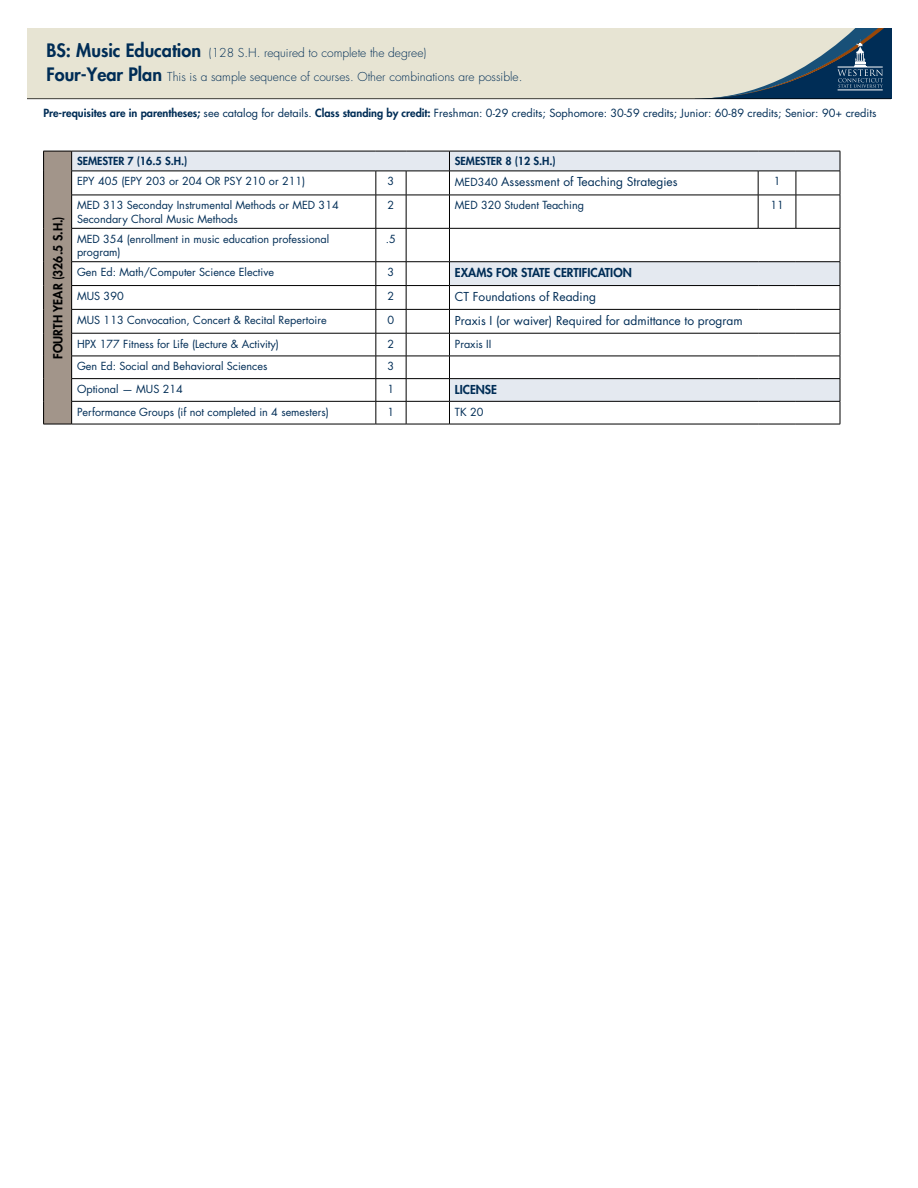
<style>
.page{position:relative;width:918px;height:1188px;background:#fff}
.page>*{position:absolute;margin:0;border:0;box-sizing:border-box;transform-origin:0 0}
.t1{font:800 12.15px "Futura Std";color:#000}
.t2{font:300 12px/24px "Futura Std";color:#002d56}
.t3{font:12px "Futura Std";color:#002d56}
.t4{font:800 12px "Futura Std";color:#002d56}
.t5{font:10.95px "Futura Std";color:#002d56}
.t6{font:10.8px/13.6px "Futura Std";color:#002d56}
.t7{font:800 10.8px "Futura Std";color:#002d56}
.s1{font-weight:800;font-size:18px}
.s2{font-weight:800}
.s3{font-size:10.8px}
</style>
<div class="page">
<div style="left:27px;top:28px;width:864px;height:71px;background:#e7e4d3"></div>
<svg style="left:712px;top:28px;width:179px;height:70px"></svg>
<hr style="left:838px;top:67px;width:45px;height:1px;background:#fff">
<hr style="left:838px;top:90px;width:45px;height:1px;background:#fff">
<hr style="left:27px;top:98px;width:864px;height:1px;background:#000">
<div style="left:44px;top:151px;width:28px;height:273px;background:#a2958a"></div>
<svg style="left:72px;top:152px;width:768px;height:249px"></svg>
<hr style="left:71px;top:171px;width:305px;height:1px;background:#000">
<hr style="left:376px;top:171px;width:30px;height:1px;background:#000">
<svg style="left:376px;top:171px;width:1px;height:24px"></svg>
<hr style="left:406px;top:171px;width:43px;height:1px;background:#000">
<svg style="left:406px;top:171px;width:1px;height:24px"></svg>
<hr style="left:449px;top:171px;width:309px;height:1px;background:#000">
<svg style="left:449px;top:152px;width:1px;height:43px"></svg>
<hr style="left:758px;top:171px;width:38px;height:1px;background:#000">
<svg style="left:758px;top:171px;width:1px;height:24px"></svg>
<hr style="left:796px;top:171px;width:44px;height:1px;background:#000">
<svg style="left:796px;top:171px;width:1px;height:24px"></svg>
<svg style="left:840px;top:151px;width:1px;height:44px"></svg>
<hr style="left:43px;top:195px;width:1px;height:33px;background:#000">
<hr style="left:71px;top:195px;width:305px;height:1px;background:#000">
<hr style="left:71px;top:195px;width:1px;height:33px;background:#000">
<hr style="left:376px;top:195px;width:30px;height:1px;background:#000">
<hr style="left:376px;top:195px;width:1px;height:33px;background:#000">
<hr style="left:406px;top:195px;width:43px;height:1px;background:#000">
<hr style="left:406px;top:195px;width:1px;height:33px;background:#000">
<hr style="left:449px;top:195px;width:309px;height:1px;background:#000">
<hr style="left:449px;top:195px;width:1px;height:33px;background:#000">
<hr style="left:758px;top:195px;width:38px;height:1px;background:#000">
<hr style="left:758px;top:195px;width:1px;height:33px;background:#000">
<hr style="left:796px;top:195px;width:44px;height:1px;background:#000">
<hr style="left:796px;top:195px;width:1px;height:33px;background:#000">
<hr style="left:840px;top:195px;width:1px;height:33px;background:#000">
<hr style="left:43px;top:228px;width:1px;height:34px;background:#000">
<hr style="left:71px;top:228px;width:305px;height:1px;background:#000">
<hr style="left:71px;top:229px;width:1px;height:32px;background:#000">
<hr style="left:376px;top:228px;width:30px;height:1px;background:#000">
<hr style="left:376px;top:229px;width:1px;height:32px;background:#000">
<hr style="left:406px;top:228px;width:43px;height:1px;background:#000">
<hr style="left:406px;top:229px;width:1px;height:32px;background:#000">
<hr style="left:449px;top:228px;width:309px;height:1px;background:#000">
<hr style="left:449px;top:229px;width:1px;height:32px;background:#000">
<hr style="left:758px;top:228px;width:38px;height:1px;background:#000">
<hr style="left:796px;top:228px;width:44px;height:1px;background:#000">
<hr style="left:840px;top:229px;width:1px;height:32px;background:#000">
<hr style="left:71px;top:261px;width:305px;height:1px;background:#000">
<hr style="left:376px;top:261px;width:30px;height:1px;background:#000">
<hr style="left:406px;top:261px;width:43px;height:1px;background:#000">
<hr style="left:449px;top:261px;width:309px;height:1px;background:#000">
<hr style="left:758px;top:261px;width:38px;height:1px;background:#000">
<hr style="left:796px;top:261px;width:44px;height:1px;background:#000">
<hr style="left:71px;top:285px;width:305px;height:1px;background:#000">
<hr style="left:376px;top:285px;width:30px;height:1px;background:#000">
<hr style="left:406px;top:285px;width:43px;height:1px;background:#000">
<hr style="left:449px;top:285px;width:309px;height:1px;background:#000">
<hr style="left:758px;top:285px;width:38px;height:1px;background:#000">
<hr style="left:796px;top:285px;width:44px;height:1px;background:#000">
<hr style="left:71px;top:309px;width:305px;height:1px;background:#000">
<hr style="left:376px;top:309px;width:30px;height:1px;background:#000">
<hr style="left:406px;top:309px;width:43px;height:1px;background:#000">
<hr style="left:449px;top:309px;width:309px;height:1px;background:#000">
<hr style="left:758px;top:309px;width:38px;height:1px;background:#000">
<hr style="left:796px;top:309px;width:44px;height:1px;background:#000">
<hr style="left:71px;top:333px;width:305px;height:1px;background:#000">
<hr style="left:376px;top:333px;width:30px;height:1px;background:#000">
<hr style="left:406px;top:333px;width:43px;height:1px;background:#000">
<hr style="left:449px;top:333px;width:309px;height:1px;background:#000">
<hr style="left:758px;top:333px;width:38px;height:1px;background:#000">
<hr style="left:796px;top:333px;width:44px;height:1px;background:#000">
<hr style="left:71px;top:356px;width:305px;height:1px;background:#000">
<hr style="left:376px;top:356px;width:30px;height:1px;background:#000">
<hr style="left:406px;top:356px;width:43px;height:1px;background:#000">
<hr style="left:449px;top:356px;width:309px;height:1px;background:#000">
<hr style="left:758px;top:356px;width:38px;height:1px;background:#000">
<hr style="left:796px;top:356px;width:44px;height:1px;background:#000">
<hr style="left:71px;top:378px;width:305px;height:1px;background:#000">
<hr style="left:376px;top:378px;width:30px;height:1px;background:#000">
<hr style="left:406px;top:378px;width:43px;height:1px;background:#000">
<hr style="left:449px;top:378px;width:309px;height:1px;background:#000">
<hr style="left:758px;top:378px;width:38px;height:1px;background:#000">
<hr style="left:796px;top:378px;width:44px;height:1px;background:#000">
<hr style="left:71px;top:401px;width:305px;height:1px;background:#000">
<hr style="left:376px;top:401px;width:30px;height:1px;background:#000">
<svg style="left:376px;top:262px;width:1px;height:162px"></svg>
<hr style="left:406px;top:401px;width:43px;height:1px;background:#000">
<svg style="left:406px;top:262px;width:1px;height:162px"></svg>
<hr style="left:449px;top:401px;width:309px;height:1px;background:#000">
<svg style="left:449px;top:262px;width:1px;height:162px"></svg>
<hr style="left:758px;top:401px;width:38px;height:1px;background:#000">
<hr style="left:796px;top:401px;width:44px;height:1px;background:#000">
<svg style="left:840px;top:262px;width:1px;height:162px"></svg>
<svg style="left:43px;top:262px;width:29px;height:163px"></svg>
<hr style="left:72px;top:424px;width:304px;height:1px;background:#000">
<hr style="left:376px;top:424px;width:30px;height:1px;background:#000">
<hr style="left:406px;top:424px;width:43px;height:1px;background:#000">
<hr style="left:449px;top:424px;width:309px;height:1px;background:#000">
<hr style="left:758px;top:424px;width:38px;height:1px;background:#000">
<hr style="left:796px;top:424px;width:44px;height:1px;background:#000">
<svg style="left:43px;top:151px;width:29px;height:44px"></svg>
<hr style="left:72px;top:151px;width:304px;height:1px;background:#000">
<hr style="left:376px;top:151px;width:30px;height:1px;background:#000">
<hr style="left:406px;top:151px;width:43px;height:1px;background:#000">
<hr style="left:449px;top:151px;width:309px;height:1px;background:#000">
<hr style="left:758px;top:151px;width:38px;height:1px;background:#000">
<hr style="left:796px;top:151px;width:44px;height:1px;background:#000">
<p class="t2" style="left:46px;top:41px;width:477px"><span class="s1">BS: Music Education</span> (128 S.H. required to complete the degree)<br><span class="s1">Four-Year Plan</span> This is a sample sequence of courses. Other combinations are possible.</p>
<p class="t5" style="left:43px;top:106px;width:835px"><span class="s2">Pre-requisites are in parentheses;</span> see catalog for details. <span class="s2">Class standing by credit:</span> Freshman: 0-29 credits; Sophomore: 30-59 credits; Junior: 60-89 credits; Senior: 90+ credits</p>
<p class="t1" style="left:50px;top:359px;width:144px;rotate:-90deg">FOURTH YEAR (326.5 S.H.)</p>
<p class="t7" style="left:77px;top:155px;width:112px">SEMESTER 7 (16.5 S.H.)</p>
<p class="t7" style="left:455px;top:155px;width:102px">SEMESTER 8 (12 S.H.)</p>
<p class="t6" style="left:77px;top:175px;width:230px">EPY 405 (EPY 203 or 204 OR PSY 210 or 211)</p>
<p class="t6" style="left:388px;top:175px;width:8px">3</p>
<p class="t3" style="left:455px;top:174px;width:224px"><span class="s3">MED340</span> Assessment of Teaching Strategies</p>
<p class="t6" style="left:774px;top:175px;width:8px">1</p>
<p class="t6" style="left:77px;top:199px;width:263px">MED 313 Seconday Instrumental Methods or MED 314<br>Secondary Choral Music Methods</p>
<p class="t6" style="left:388px;top:199px;width:8px">2</p>
<p class="t6" style="left:455px;top:199px;width:131px">MED 320 Student Teaching</p>
<p class="t6" style="left:770px;top:199px;width:15px">11</p>
<p class="t6" style="left:77px;top:232px;width:254px">MED 354 (enrollment in music education professional program)</p>
<p class="t6" style="left:386px;top:232px;width:12px">.5</p>
<p class="t6" style="left:77px;top:265px;width:198px">Gen Ed: Math/Computer Science Elective</p>
<p class="t6" style="left:388px;top:265px;width:8px">3</p>
<p class="t4" style="left:455px;top:265px;width:178px">EXAMS FOR STATE CERTIFICATION</p>
<p class="t6" style="left:77px;top:289px;width:48px">MUS 390</p>
<p class="t6" style="left:388px;top:289px;width:8px">2</p>
<p class="t3" style="left:455px;top:289px;width:143px">CT Foundations of Reading</p>
<p class="t6" style="left:77px;top:313px;width:251px">MUS 113 Convocation, Concert &amp; Recital Repertoire</p>
<p class="t6" style="left:388px;top:313px;width:8px">0</p>
<p class="t3" style="left:455px;top:313px;width:289px">Praxis I (or waiver) Required for admittance to program</p>
<p class="t6" style="left:77px;top:337px;width:203px">HPX 177 Fitness for Life (Lecture &amp; Activity)</p>
<p class="t6" style="left:388px;top:337px;width:8px">2</p>
<p class="t6" style="left:455px;top:337px;width:38px">Praxis II</p>
<p class="t6" style="left:77px;top:360px;width:192px">Gen Ed: Social and Behavioral Sciences</p>
<p class="t6" style="left:388px;top:360px;width:8px">3</p>
<p class="t6" style="left:77px;top:382px;width:107px">Optional — MUS 214</p>
<p class="t6" style="left:388px;top:382px;width:8px">1</p>
<p class="t4" style="left:455px;top:382px;width:44px">LICENSE</p>
<p class="t6" style="left:77px;top:405px;width:253px">Performance Groups (if not completed in 4 semesters)</p>
<p class="t6" style="left:388px;top:405px;width:8px">1</p>
<p class="t6" style="left:455px;top:405px;width:30px">TK 20</p>
</div>
